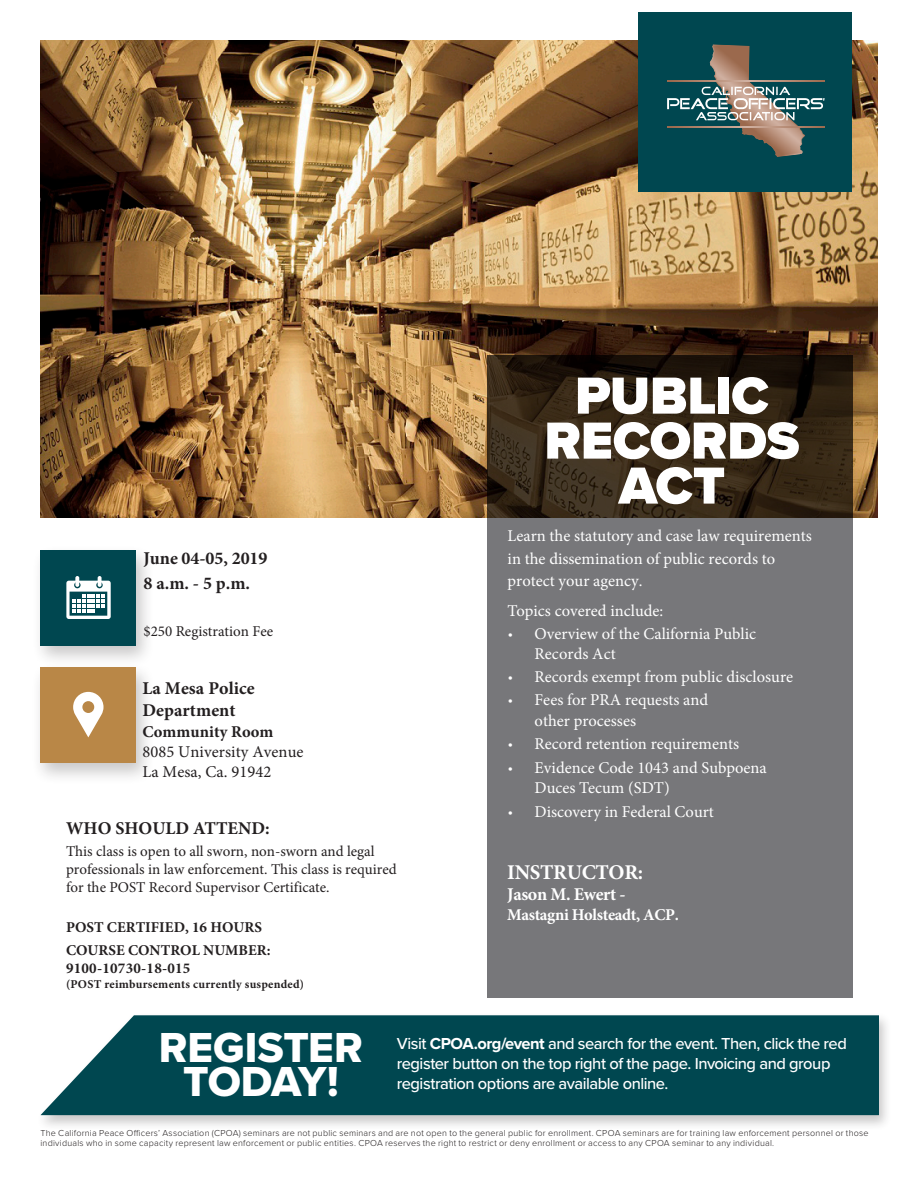
<style>
.page{position:relative;width:918px;height:1188px;background:#fff}
.page>*{position:absolute;margin:0;border:0;box-sizing:border-box;transform-origin:0 0}
.Course_Title-_head{font:900 54px/45px "Proxima Nova";letter-spacing:-.005em;color:#fff;text-align:center}
.t1{font:43.5px/34.5px "Proxima Nova Extrabld";letter-spacing:-.005em;color:#fff;text-align:center}
.Black_type{font:700 21px "Minion Pro";letter-spacing:-.015em;color:#fff}
.Black_type-2{font:700 18px/24.8px "Minion Pro";letter-spacing:.005em;color:#231f20}
.Course_Number{font:700 18px "Minion Pro";color:#231f20}
.Black_type-3{font:700 18px "Minion Pro";letter-spacing:-.02em;color:#fff}
.Course_description{font:16.5px/22.5px "Minion Pro";color:#fff}
.t2{font:500 16.5px/19.8px "Proxima Nova";letter-spacing:-.03em;color:#fff}
.Black_type-4{font:16.5px/20.2px "Minion Pro";letter-spacing:.005em;color:#231f20}
.Black_type-5{font:700 16.5px "Minion Pro";letter-spacing:-.02em;color:#fff}
.Course_Number-2{font:15px/18px "Minion Pro";color:#231f20}
.Course_Number-3{font:700 15px/22.4px "Minion Pro";color:#231f20}
.Black_type-6{font:15px "Minion Pro";color:#231f20}
.Course_Number-4{font:700 12px "Minion Pro";letter-spacing:.02em;color:#231f20}
.t3{font:300 9px "Proxima Nova";letter-spacing:.025em;color:#231f20}
.s1{font-weight:700}
.s2{font-family:"Proxima Nova";font-weight:300}
</style>
<div class="page">
<img style="left:41px;top:40px;width:836px;height:478px">
<div style="left:638px;top:12px;width:214px;height:180px;background:#004750"></div>
<div style="left:31px;top:544px;width:124px;height:124px;background:#231f20;opacity:.25"></div>
<div style="left:41px;top:550px;width:95px;height:95px;background:#004750"></div>
<div style="left:36px;top:1011px;width:856px;height:120px;background:#231f20;opacity:.25"></div>
<div style="left:40px;top:1015px;width:839px;height:100px;background:#004750"></div>
<div style="left:31px;top:661px;width:124px;height:125px;background:#231f20;opacity:.25"></div>
<div style="left:40px;top:667px;width:96px;height:96px;background:#b98747"></div>
<svg style="left:75px;top:576px;width:4px;height:11px"></svg>
<svg style="left:98px;top:576px;width:4px;height:11px"></svg>
<svg style="left:66px;top:581px;width:45px;height:38px"></svg>
<svg style="left:73px;top:692px;width:31px;height:45px"></svg>
<div style="left:487px;top:355px;width:365px;height:643px;background:#77777a"></div>
<svg style="left:487px;top:355px;width:365px;height:163px;fill:#352714"></svg>
<svg style="left:667px;top:44px;width:158px;height:113px"></svg>
<p class="Black_type-2" style="left:143px;top:546px;width:126px">June 04-05, 2019<br>8 a.m. - 5 p.m.</p>
<p class="Black_type-6" style="left:143px;top:622px;width:131px">$250 Registration Fee</p>
<p class="Black_type-2" style="left:143px;top:677px;width:114px;line-height:22px">La Mesa Police<br>Department</p>
<p class="Black_type-4" style="left:143px;top:722px;width:163px"><span class="s1">Community Room<br></span>8085 University Avenue<br>La Mesa, Ca. 91942</p>
<p class="Course_Number" style="left:66px;top:815px;width:205px">WHO SHOULD ATTEND:</p>
<p class="Course_Number-2" style="left:66px;top:842px;width:332px">This class is open to all sworn, non-sworn and legal professionals in law enforcement. This class is required for the POST Record Supervisor Certificate.</p>
<p class="Course_Number-3" style="left:66px;top:916px;width:206px">POST CERTIFIED, 16 HOURS<br>COURSE CONTROL NUMBER:</p>
<p class="Course_Number-3" style="left:66px;top:956px;width:126px">9100-10730-18-015</p>
<p class="Course_Number-4" style="left:66px;top:976px;width:240px">(POST reimbursements currently suspended)</p>
<p class="Course_Title-_head" style="left:544px;top:373px;width:257px">PUBLIC<br>RECORDS<br>ACT</p>
<p class="Course_description" style="left:508px;top:525px;width:306px">Learn the statutory and case law requirements in the dissemination of public records to protect your agency.</p>
<p class="Course_description" style="left:508px;top:599px;width:157px">Topics covered include:</p>
<p class="Course_description" style="left:535px;top:624px;width:223px;line-height:20.1px;text-indent:-27px"><span class="s2">•</span> Overview of the California Public<br>Records Act</p>
<p class="Course_description" style="left:508px;top:666px;width:287px"><span class="s2">•</span> Records exempt from public disclosure</p>
<p class="Course_description" style="left:535px;top:690px;width:175px;line-height:21px;text-indent:-27px"><span class="s2">•</span> Fees for PRA requests and other processes</p>
<p class="Course_description" style="left:508px;top:733px;width:233px"><span class="s2">•</span> Record retention requirements</p>
<p class="Course_description" style="left:535px;top:757px;width:234px;line-height:20.1px;text-indent:-27px"><span class="s2">•</span> Evidence Code 1043 and Subpoena<br>Duces Tecum (SDT)</p>
<p class="Course_description" style="left:508px;top:800px;width:208px"><span class="s2">•</span> Discovery in Federal Court</p>
<p class="Black_type" style="left:507px;top:857px;width:138px">INSTRUCTOR:</p>
<p class="Black_type-3" style="left:507px;top:882px;width:120px">Jason M. Ewert -</p>
<p class="Black_type-5" style="left:507px;top:903px;width:173px">Mastagni Holsteadt, ACP.</p>
<p class="t1" style="left:159px;top:1029px;width:206px">REGISTER<br>TODAY!</p>
<p class="t2" style="left:397px;top:1033px;width:452px">Visit <span class="s1">CPOA.org/event</span> and search for the event. Then, click the red register button on the top right of the page. Invoicing and group registration options are available online.</p>
<p class="t3" style="left:40px;top:1126px;width:830px">The California Peace Officers’ Association (CPOA) seminars are not public seminars and are not open to the general public for enrollment. CPOA seminars are for training law enforcement personnel or those</p>
<p class="t3" style="left:40px;top:1137px;width:735px">individuals who in some capacity represent law enforcement or public entities. CPOA reserves the right to restrict or deny enrollment or access to any CPOA seminar to any individual.</p>
</div>
